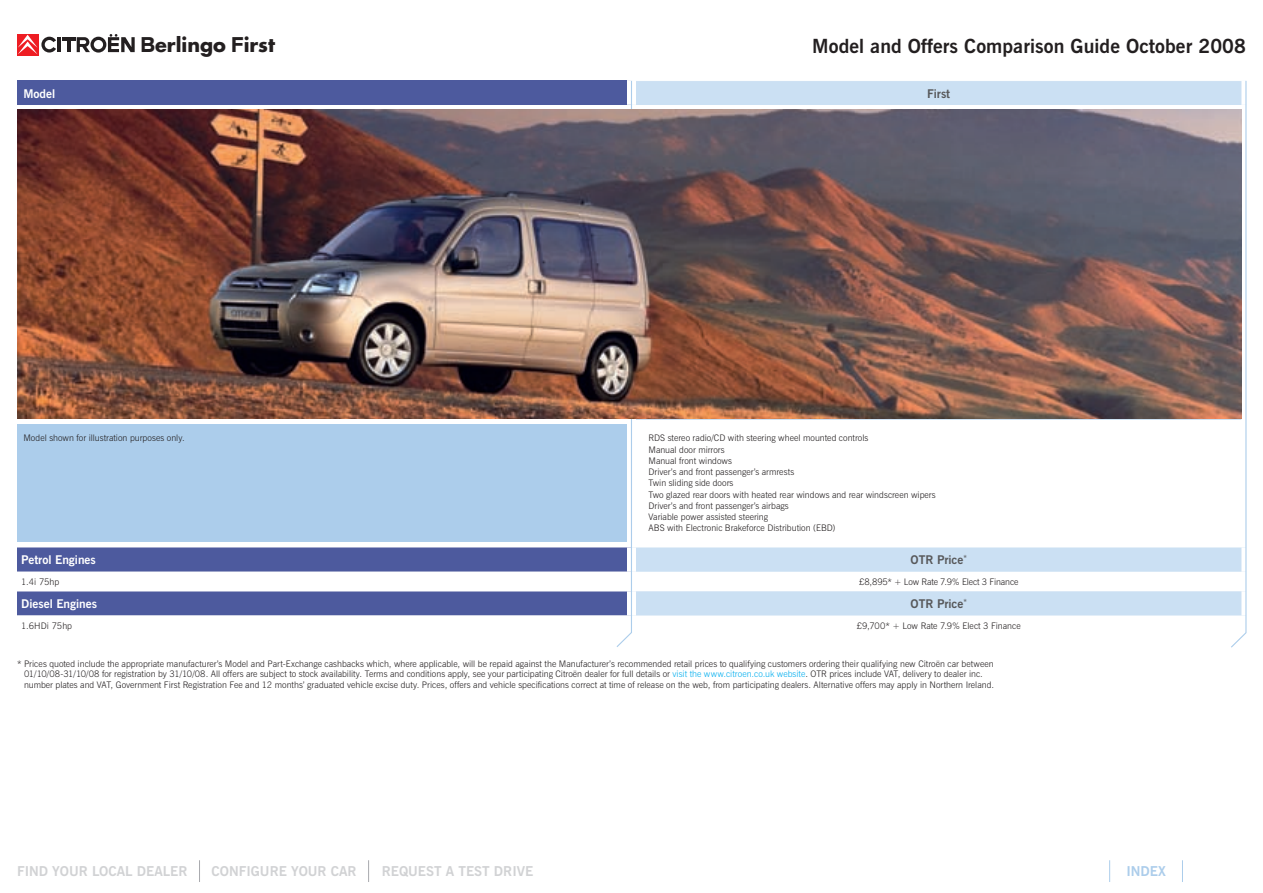
<style>
.page{position:relative;width:1263px;height:893px;background:#fff}
.page>*{position:absolute;margin:0;border:0;box-sizing:border-box;transform-origin:0 0}
.t1{font:700 19.5px "News Gothic BT";letter-spacing:.005em;color:#231f20}
.t2{font:700 19.35px "Citroenheadline";color:#231f20}
.t3{font:700 13.65px "News Gothic BT";color:#d1d2d4}
.t4{font:700 13.65px "News Gothic BT";color:#accdeb}
.t5{font:700 12px "News Gothic BT";color:#fff}
.t6{font:700 12px "News Gothic BT";color:#57585a}
.t7{font:300 9px/11.2px "News Gothic BT";color:#231f20}
.s1{color:#00aeef}
</style>
<div class="page">
<svg style="left:1109px;top:860px;width:1px;height:22px"></svg>
<svg style="left:1182px;top:860px;width:1px;height:22px"></svg>
<svg style="left:199px;top:860px;width:1px;height:22px"></svg>
<svg style="left:368px;top:860px;width:1px;height:22px"></svg>
<div style="left:17px;top:34px;width:21px;height:21px;background:#ee1d23"></div>
<svg style="left:18px;top:35px;width:38px;height:19px"></svg>
<hr style="left:58px;top:37px;width:3px;height:15px;background:#231f20">
<svg style="left:62px;top:34px;width:73px;height:19px"></svg>
<img style="left:17px;top:80px;width:1230px;height:568px">
<h2 class="t2" style="left:142px;top:32px;width:135px">Berlingo First</h2>
<h1 class="t1" style="left:812px;top:34px;width:435px">Model and Offers Comparison Guide October 2008</h1>
<h3 class="t5" style="left:23px;top:86px;width:33px">Model</h3>
<h3 class="t6" style="left:927px;top:86px;width:24px">First</h3>
<p class="t7" style="left:23px;top:432px;width:163px">Model shown for illustration purposes only.</p>
<p class="t7" style="left:648px;top:433px;width:289px">RDS stereo radio/CD with steering wheel mounted controls<br>Manual door mirrors<br>Manual front windows<br>Driver’s and front passenger’s armrests<br>Twin sliding side doors<br>Two glazed rear doors with heated rear windows and rear windscreen wipers Driver’s and front passenger’s airbags<br>Variable power assisted steering<br>ABS with Electronic Brakeforce Distribution (EBD)</p>
<h3 class="t5" style="left:21px;top:553px;width:76px">Petrol Engines</h3>
<h3 class="t6" style="left:910px;top:553px;width:58px">OTR Price<sup>*</sup></h3>
<p class="t7" style="left:21px;top:576px;width:40px">1.4i 75hp</p>
<p class="t7" style="left:859px;top:576px;width:161px">£8,895* + Low Rate 7.9% Elect 3 Finance</p>
<h3 class="t5" style="left:21px;top:597px;width:77px">Diesel Engines</h3>
<h3 class="t6" style="left:910px;top:597px;width:58px">OTR Price<sup>*</sup></h3>
<p class="t7" style="left:21px;top:620px;width:52px">1.6HDi 75hp</p>
<p class="t7" style="left:857px;top:620px;width:166px">£9,700* + Low Rate 7.9% Elect 3 Finance</p>
<p class="t7" style="left:24px;top:658px;width:971px;line-height:10.5px;text-indent:-7px">* Prices quoted include the appropriate manufacturer’s Model and Part-Exchange cashbacks which, where applicable, will be repaid against the Manufacturer’s recommended retail prices to qualifying customers ordering their qualifying new Citroën car between<br>01/10/08-31/10/08 for registration by 31/10/08. All offers are subject to stock availability. Terms and conditions apply, see your participating Citroën dealer for full details or <span class="s1">visit the www.citroen.co.uk website</span>. OTR prices include VAT, delivery to dealer inc. number plates and VAT, Government First Registration Fee and 12 months’ graduated vehicle excise duty. Prices, offers and vehicle specifications correct at time of release on the web, from participating dealers. Alternative offers may apply in Northern Ireland.</p>
<h3 class="t3" style="left:17px;top:863px;width:172px">FIND YOUR LOCAL DEALER</h3>
<h3 class="t3" style="left:211px;top:863px;width:147px">CONFIGURE YOUR CAR</h3>
<h3 class="t3" style="left:382px;top:863px;width:153px">REQUEST A TEST DRIVE</h3>
<h3 class="t4" style="left:1126px;top:863px;width:41px">INDEX</h3>
</div>
